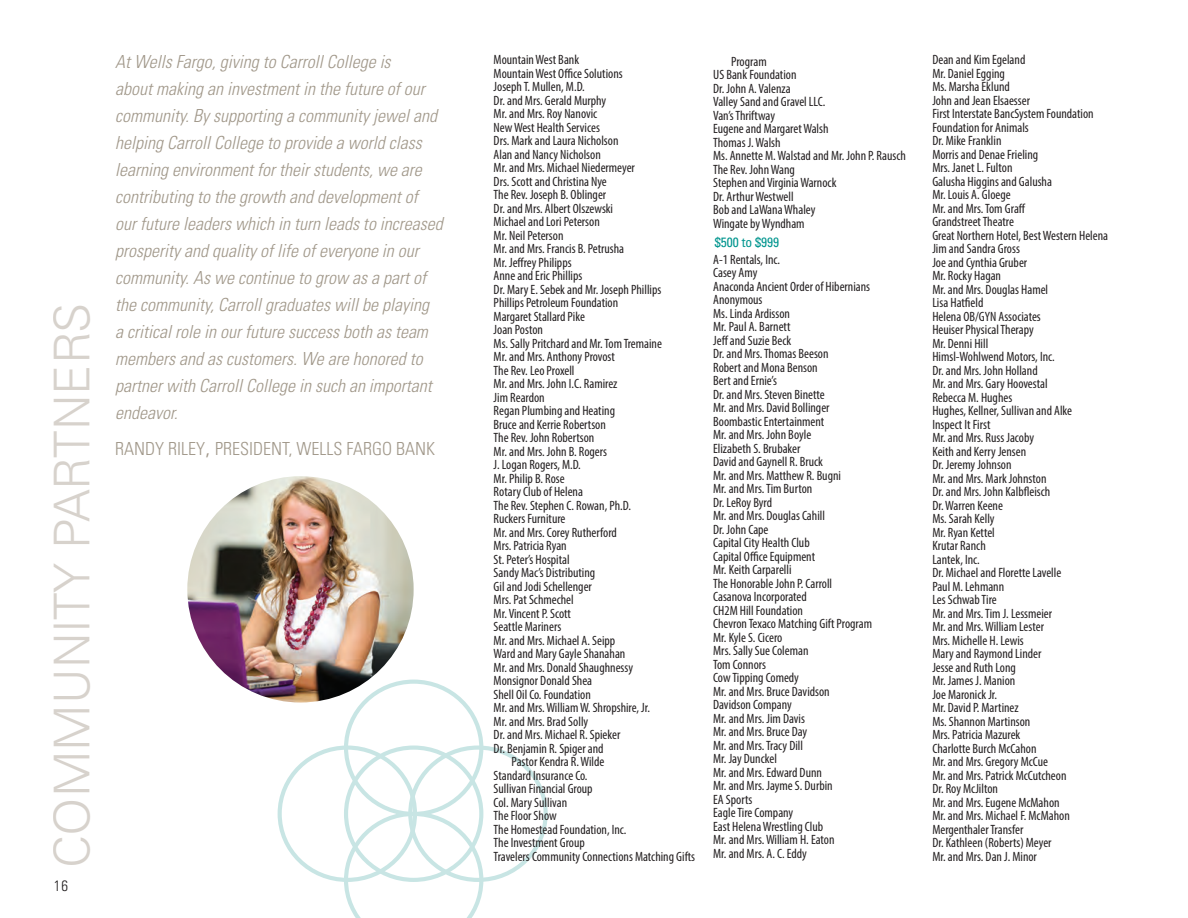
<style>
.page{position:relative;width:1188px;height:918px;background:#fff}
.page>*{position:absolute;margin:0;border:0;box-sizing:border-box;transform-origin:0 0}
.t1{font:300 49.35px "Univers LT Std";color:#d7d2cc}
.t2{font:italic 300 condensed 18px/27px "Univers LT Std";color:#a1988a}
.t3{font:300 condensed 18px "Univers LT Std";color:#a1988a}
.t4{font:300 condensed 15px "Univers LT Std";color:#231f20}
.t5{font:condensed 13.5px/13.5px "Myriad Pro";color:#231f20}
.t6{font:condensed 13.5px "Univers LT Std";color:#00958e}
.s1{font-size:22.5px}
</style>
<div class="page">
<div style="left:344px;top:680px;width:139px;height:136px;border:4px solid #c8e5e4;border-radius:50%"></div>
<svg style="left:344px;top:812px;width:139px;height:106px"></svg>
<div style="left:278px;top:745px;width:139px;height:137px;border:4px solid #c8e5e4;border-radius:50%"></div>
<div style="left:408px;top:745px;width:140px;height:137px;border:4px solid #c8e5e4;border-radius:50%"></div>
<img style="left:187px;top:476px;width:227px;height:226px;border-radius:113px">
<h1 class="t1" style="left:42px;top:868px;width:568px;rotate:-90deg">COMMUNITY PARTNERS</h1>
<p class="t4" style="left:54px;top:876px;width:16px">16</p>
<p class="t2" style="left:115px;top:48px;width:329px">At Wells Fargo, giving to Carroll College is<br>about making an investment in the future of our community. By supporting a community jewel and helping Carroll College to provide a world class learning environment for their students, we are contributing to the growth and development of our future leaders which in turn leads to increased prosperity and quality of life of everyone in our community. As we continue to grow as a part of the community, Carroll graduates will be playing<br>a critical role in our future success both as team members and as customers. We are honored to partner with Carroll College in such an important endeavor.</p>
<h2 class="t3" style="left:115px;top:438px;width:321px">RANDY RILEY<span class="s1">,</span> PRESIDENT, WELLS FARGO BANK</h2>
<p class="t5" style="left:494px;top:53px;width:87px">Mountain West Bank</p>
<p class="t5" style="left:494px;top:66px;width:131px">Mountain West Office Solutions</p>
<p class="t5" style="left:494px;top:80px;width:93px">Joseph T. Mullen, M.D.</p>
<p class="t5" style="left:494px;top:93px;width:114px">Dr. and Mrs. Gerald Murphy</p>
<p class="t5" style="left:494px;top:107px;width:105px">Mr. and Mrs. Roy Nanovic</p>
<p class="t5" style="left:494px;top:120px;width:108px">New West Health Services</p>
<p class="t5" style="left:494px;top:134px;width:126px">Drs. Mark and Laura Nicholson</p>
<p class="t5" style="left:494px;top:147px;width:109px">Alan and Nancy Nicholson</p>
<p class="t5" style="left:494px;top:161px;width:143px">Mr. and Mrs. Michael Niedermeyer</p>
<p class="t5" style="left:494px;top:174px;width:115px">Drs. Scott and Christina Nye</p>
<p class="t5" style="left:494px;top:188px;width:114px">The Rev. Joseph B. Oblinger</p>
<p class="t5" style="left:494px;top:201px;width:121px">Dr. and Mrs. Albert Olszewski</p>
<p class="t5" style="left:494px;top:215px;width:108px">Michael and Lori Peterson</p>
<p class="t5" style="left:494px;top:228px;width:71px">Mr. Neil Peterson</p>
<p class="t5" style="left:494px;top:242px;width:132px">Mr. and Mrs. Francis B. Petrusha</p>
<p class="t5" style="left:494px;top:255px;width:79px">Mr. Jeffrey Philipps</p>
<p class="t5" style="left:494px;top:269px;width:90px">Anne and Eric Phillips</p>
<p class="t5" style="left:494px;top:282px;width:169px">Dr. Mary E. Sebek and Mr. Joseph Phillips</p>
<p class="t5" style="left:494px;top:296px;width:126px">Phillips Petroleum Foundation</p>
<p class="t5" style="left:494px;top:309px;width:93px">Margaret Stallard Pike</p>
<p class="t5" style="left:494px;top:323px;width:51px">Joan Poston</p>
<p class="t5" style="left:494px;top:336px;width:170px">Ms. Sally Pritchard and Mr. Tom Tremaine</p>
<p class="t5" style="left:494px;top:350px;width:123px">Mr. and Mrs. Anthony Provost</p>
<p class="t5" style="left:494px;top:363px;width:82px">The Rev. Leo Proxell</p>
<p class="t5" style="left:494px;top:377px;width:125px">Mr. and Mrs. John I.C. Ramirez</p>
<p class="t5" style="left:494px;top:390px;width:53px">Jim Reardon</p>
<p class="t5" style="left:494px;top:404px;width:123px">Regan Plumbing and Heating</p>
<p class="t5" style="left:494px;top:417px;width:114px">Bruce and Kerrie Robertson</p>
<p class="t5" style="left:494px;top:431px;width:102px">The Rev. John Robertson</p>
<p class="t5" style="left:494px;top:444px;width:115px">Mr. and Mrs. John B. Rogers</p>
<p class="t5" style="left:494px;top:458px;width:89px">J. Logan Rogers, M.D.</p>
<p class="t5" style="left:494px;top:471px;width:73px">Mr. Philip B. Rose</p>
<p class="t5" style="left:494px;top:485px;width:91px">Rotary Club of Helena</p>
<p class="t5" style="left:494px;top:498px;width:139px">The Rev. Stephen C. Rowan, Ph.D.</p>
<p class="t5" style="left:494px;top:512px;width:73px">Ruckers Furniture</p>
<p class="t5" style="left:494px;top:525px;width:125px">Mr. and Mrs. Corey Rutherford</p>
<p class="t5" style="left:494px;top:539px;width:75px">Mrs. Patricia Ryan</p>
<p class="t5" style="left:494px;top:552px;width:78px">St. Peter’s Hospital</p>
<p class="t5" style="left:494px;top:566px;width:103px">Sandy Mac’s Distributing</p>
<p class="t5" style="left:494px;top:579px;width:100px">Gil and Jodi Schellenger</p>
<p class="t5" style="left:494px;top:593px;width:82px">Mrs. Pat Schmechel</p>
<p class="t5" style="left:494px;top:606px;width:79px">Mr. Vincent P. Scott</p>
<p class="t5" style="left:494px;top:620px;width:69px">Seattle Mariners</p>
<p class="t5" style="left:494px;top:633px;width:123px">Mr. and Mrs. Michael A. Seipp</p>
<p class="t5" style="left:494px;top:647px;width:133px">Ward and Mary Gayle Shanahan</p>
<p class="t5" style="left:494px;top:660px;width:141px">Mr. and Mrs. Donald Shaughnessy</p>
<p class="t5" style="left:494px;top:674px;width:100px">Monsignor Donald Shea</p>
<p class="t5" style="left:494px;top:687px;width:99px">Shell Oil Co. Foundation</p>
<p class="t5" style="left:494px;top:701px;width:158px">Mr. and Mrs. William W. Shropshire, Jr.</p>
<p class="t5" style="left:494px;top:714px;width:96px">Mr. and Mrs. Brad Solly</p>
<p class="t5" style="left:494px;top:728px;width:128px">Dr. and Mrs. Michael R. Spieker</p>
<p class="t5" style="left:494px;top:741px;width:111px">Dr. Benjamin R. Spiger and</p>
<p class="t5" style="left:512px;top:755px;width:94px">Pastor Kendra R. Wilde</p>
<p class="t5" style="left:494px;top:768px;width:95px">Standard Insurance Co.</p>
<p class="t5" style="left:494px;top:782px;width:101px">Sullivan Financial Group</p>
<p class="t5" style="left:494px;top:795px;width:75px">Col. Mary Sullivan</p>
<p class="t5" style="left:494px;top:809px;width:65px">The Floor Show</p>
<p class="t5" style="left:494px;top:822px;width:134px">The Homestead Foundation, Inc.</p>
<p class="t5" style="left:494px;top:836px;width:93px">The Investment Group</p>
<p class="t5" style="left:494px;top:849px;width:203px">Travelers Community Connections Matching Gifts</p>
<p class="t5" style="left:713px;top:54px;width:194px;text-indent:18px">Program<br>US Bank Foundation<br>Dr. John A. Valenza<br>Valley Sand and Gravel LLC.<br>Van’s Thriftway<br>Eugene and Margaret Walsh<br>Thomas J. Walsh<br>Ms. Annette M. Walstad and Mr. John P. Rausch<br>The Rev. John Wang<br>Stephen and Virginia Warnock<br>Dr. Arthur Westwell<br>Bob and LaWana Whaley<br>Wingate by Wyndham</p>
<p class="t6" style="left:715px;top:234px;width:66px">$500 to $999</p>
<p class="t5" style="left:713px;top:252px;width:160px">A-1 Rentals, Inc.<br>Casey Amy<br>Anaconda Ancient Order of Hibernians<br>Anonymous<br>Ms. Linda Ardisson<br>Mr. Paul A. Barnett<br>Jeff and Suzie Beck<br>Dr. and Mrs. Thomas Beeson<br>Robert and Mona Benson<br>Bert and Ernie’s<br>Dr. and Mrs. Steven Binette<br>Mr. and Mrs. David Bollinger<br>Boombastic Entertainment<br>Mr. and Mrs. John Boyle<br>Elizabeth S. Brubaker<br>David and Gaynell R. Bruck<br>Mr. and Mrs. Matthew R. Bugni<br>Mr. and Mrs. Tim Burton<br>Dr. LeRoy Byrd<br>Mr. and Mrs. Douglas Cahill<br>Dr. John Cape<br>Capital City Health Club<br>Capital Office Equipment<br>Mr. Keith Carparelli<br>The Honorable John P. Carroll<br>Casanova Incorporated<br>CH2M Hill Foundation<br>Chevron Texaco Matching Gift Program<br>Mr. Kyle S. Cicero<br>Mrs. Sally Sue Coleman<br>Tom Connors<br>Cow Tipping Comedy<br>Mr. and Mrs. Bruce Davidson<br>Davidson Company<br>Mr. and Mrs. Jim Davis<br>Mr. and Mrs. Bruce Day<br>Mr. and Mrs. Tracy Dill<br>Mr. Jay Dunckel<br>Mr. and Mrs. Edward Dunn<br>Mr. and Mrs. Jayme S. Durbin<br>EA Sports<br>Eagle Tire Company<br>East Helena Wrestling Club<br>Mr. and Mrs. William H. Eaton<br>Mr. and Mrs. A. C. Eddy</p>
<p class="t5" style="left:932px;top:53px;width:177px">Dean and Kim Egeland<br>Mr. Daniel Egging<br>Ms. Marsha Eklund<br>John and Jean Elsaesser<br>First Interstate BancSystem Foundation<br>Foundation for Animals<br>Dr. Mike Franklin<br>Morris and Denae Frieling<br>Mrs. Janet L. Fulton<br>Galusha Higgins and Galusha<br>Mr. Louis A. Gloege<br>Mr. and Mrs. Tom Graff<br>Grandstreet Theatre<br>Great Northern Hotel, Best Western Helena<br>Jim and Sandra Gross<br>Joe and Cynthia Gruber<br>Mr. Rocky Hagan<br>Mr. and Mrs. Douglas Hamel<br>Lisa Hatfield<br>Helena OB/GYN Associates<br>Heuiser Physical Therapy<br>Mr. Denni Hill<br>Himsl-Wohlwend Motors, Inc.<br>Dr. and Mrs. John Holland<br>Mr. and Mrs. Gary Hoovestal<br>Rebecca M. Hughes<br>Hughes, Kellner, Sullivan and Alke<br>Inspect It First<br>Mr. and Mrs. Russ Jacoby<br>Keith and Kerry Jensen<br>Dr. Jeremy Johnson<br>Mr. and Mrs. Mark Johnston<br>Dr. and Mrs. John Kalbfleisch<br>Dr. Warren Keene<br>Ms. Sarah Kelly<br>Mr. Ryan Kettel<br>Krutar Ranch<br>Lantek, Inc.<br>Dr. Michael and Florette Lavelle<br>Paul M. Lehmann<br>Les Schwab Tire<br>Mr. and Mrs. Tim J. Lessmeier<br>Mr. and Mrs. William Lester<br>Mrs. Michelle H. Lewis<br>Mary and Raymond Linder<br>Jesse and Ruth Long<br>Mr. James J. Manion<br>Joe Maronick Jr.<br>Mr. David P. Martinez<br>Ms. Shannon Martinson<br>Mrs. Patricia Mazurek<br>Charlotte Burch McCahon<br>Mr. and Mrs. Gregory McCue<br>Mr. and Mrs. Patrick McCutcheon<br>Dr. Roy McJilton<br>Mr. and Mrs. Eugene McMahon<br>Mr. and Mrs. Michael F. McMahon<br>Mergenthaler Transfer<br>Dr. Kathleen (Roberts) Meyer<br>Mr. and Mrs. Dan J. Minor</p>
</div>
